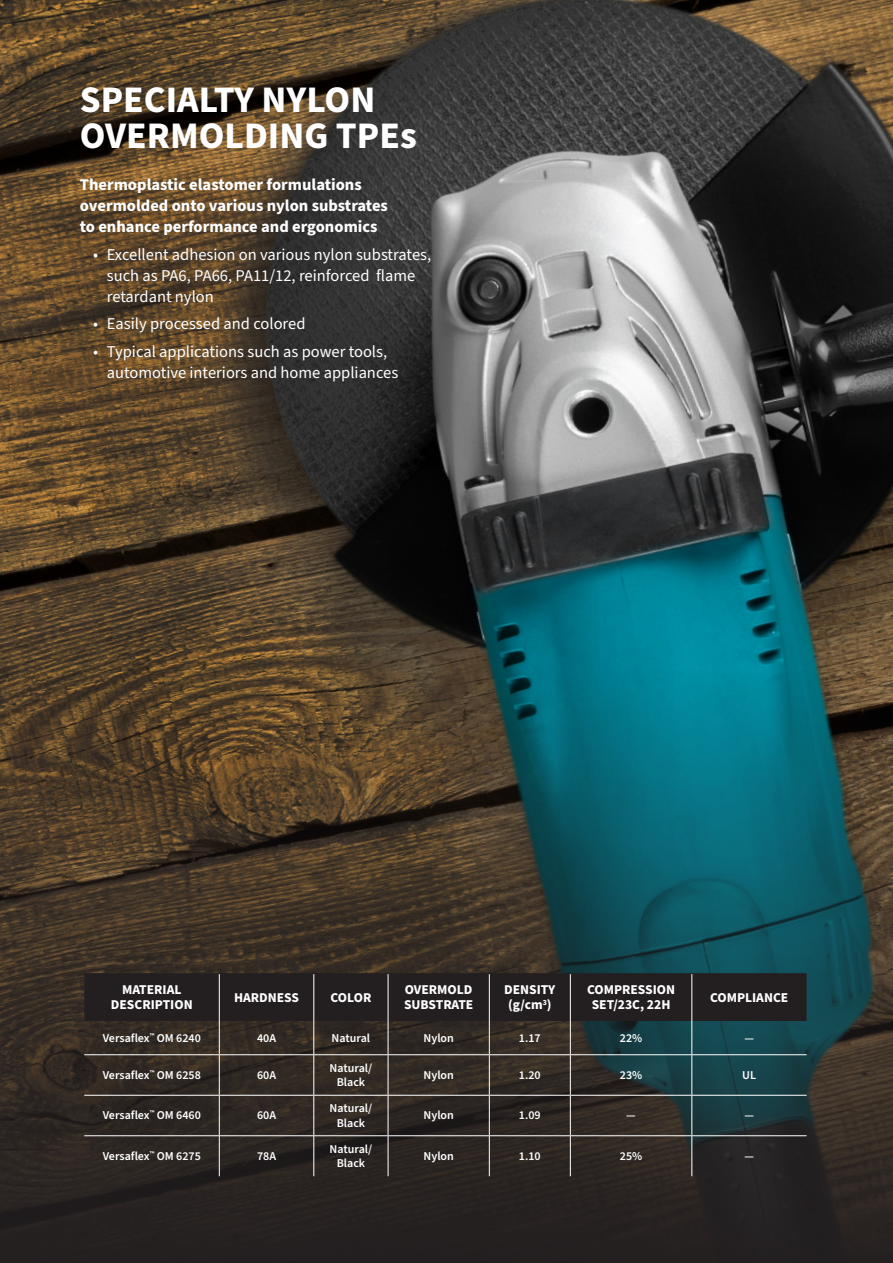
<style>
.page{position:relative;width:893px;height:1263px;background:#fff}
.page>*{position:absolute;margin:0;border:0;box-sizing:border-box;transform-origin:0 0}
.t1{font:700 37.5px/36px "Source Sans Pro";color:#fff}
.t2{font:16.5px/21px "Source Sans Pro";color:#fff}
.t3{font:700 16.5px/21px "Source Sans Pro";color:#fff}
.t4{font:700 13.5px/15px "Source Sans Pro";color:#fff}
.t5{font:600 12px/14.4px "Source Sans Pro";color:#fff;text-align:center}
</style>
<div class="page">
<img style="left:0;top:0;width:893px;height:671px">
<svg style="left:0;top:671px;width:893px;height:592px;background:#303b36"></svg>
<div style="left:84px;top:974px;width:723px;height:47px;background:#231f20"></div>
<hr style="left:84px;top:973px;width:135px;height:1px;background:#231f20">
<hr style="left:219px;top:973px;width:95px;height:1px;background:#231f20">
<hr style="left:314px;top:973px;width:74px;height:1px;background:#231f20">
<hr style="left:388px;top:973px;width:101px;height:1px;background:#231f20">
<hr style="left:489px;top:973px;width:81px;height:1px;background:#231f20">
<hr style="left:570px;top:973px;width:122px;height:1px;background:#231f20">
<hr style="left:692px;top:973px;width:115px;height:1px;background:#231f20">
<hr style="left:219px;top:974px;width:1px;height:47px;background:#fff">
<hr style="left:313px;top:974px;width:1px;height:47px;background:#fff">
<hr style="left:388px;top:974px;width:1px;height:47px;background:#fff">
<hr style="left:489px;top:974px;width:1px;height:47px;background:#fff">
<hr style="left:570px;top:974px;width:1px;height:47px;background:#fff">
<hr style="left:691px;top:974px;width:1px;height:47px;background:#fff">
<hr style="left:219px;top:1021px;width:1px;height:33px;background:#fff">
<hr style="left:313px;top:1021px;width:1px;height:33px;background:#fff">
<hr style="left:388px;top:1021px;width:1px;height:33px;background:#fff">
<hr style="left:489px;top:1021px;width:1px;height:33px;background:#fff">
<hr style="left:570px;top:1021px;width:1px;height:33px;background:#fff">
<hr style="left:691px;top:1021px;width:1px;height:33px;background:#fff">
<hr style="left:84px;top:1054px;width:135px;height:1px;background:#fff">
<hr style="left:219px;top:1054px;width:95px;height:1px;background:#fff">
<hr style="left:219px;top:1055px;width:1px;height:40px;background:#fff">
<hr style="left:314px;top:1054px;width:74px;height:1px;background:#fff">
<hr style="left:313px;top:1055px;width:1px;height:40px;background:#fff">
<hr style="left:388px;top:1054px;width:101px;height:1px;background:#fff">
<hr style="left:388px;top:1055px;width:1px;height:40px;background:#fff">
<hr style="left:489px;top:1054px;width:81px;height:1px;background:#fff">
<hr style="left:489px;top:1055px;width:1px;height:40px;background:#fff">
<hr style="left:570px;top:1054px;width:122px;height:1px;background:#fff">
<hr style="left:570px;top:1055px;width:1px;height:40px;background:#fff">
<hr style="left:692px;top:1054px;width:115px;height:1px;background:#fff">
<hr style="left:691px;top:1055px;width:1px;height:40px;background:#fff">
<hr style="left:84px;top:1095px;width:135px;height:1px;background:#fff">
<hr style="left:219px;top:1095px;width:95px;height:1px;background:#fff">
<hr style="left:219px;top:1095px;width:1px;height:40px;background:#fff">
<hr style="left:314px;top:1095px;width:74px;height:1px;background:#fff">
<hr style="left:313px;top:1095px;width:1px;height:40px;background:#fff">
<hr style="left:388px;top:1095px;width:101px;height:1px;background:#fff">
<hr style="left:388px;top:1095px;width:1px;height:40px;background:#fff">
<hr style="left:489px;top:1095px;width:81px;height:1px;background:#fff">
<hr style="left:489px;top:1095px;width:1px;height:40px;background:#fff">
<hr style="left:570px;top:1095px;width:122px;height:1px;background:#fff">
<hr style="left:570px;top:1095px;width:1px;height:40px;background:#fff">
<hr style="left:692px;top:1095px;width:115px;height:1px;background:#fff">
<hr style="left:691px;top:1095px;width:1px;height:40px;background:#fff">
<hr style="left:84px;top:1135px;width:135px;height:1px;background:#fff">
<hr style="left:219px;top:1135px;width:95px;height:1px;background:#fff">
<hr style="left:219px;top:1136px;width:1px;height:40px;background:#fff">
<hr style="left:314px;top:1135px;width:74px;height:1px;background:#fff">
<hr style="left:313px;top:1136px;width:1px;height:40px;background:#fff">
<hr style="left:388px;top:1135px;width:101px;height:1px;background:#fff">
<hr style="left:388px;top:1136px;width:1px;height:40px;background:#fff">
<hr style="left:489px;top:1135px;width:81px;height:1px;background:#fff">
<hr style="left:489px;top:1136px;width:1px;height:40px;background:#fff">
<hr style="left:570px;top:1135px;width:122px;height:1px;background:#fff">
<hr style="left:570px;top:1136px;width:1px;height:40px;background:#fff">
<hr style="left:692px;top:1135px;width:115px;height:1px;background:#fff">
<hr style="left:691px;top:1136px;width:1px;height:40px;background:#fff">
<p class="t1" style="left:80px;top:82px;width:338px">SPECIALTY NYLON<br>OVERMOLDING TPEs</p>
<p class="t3" style="left:80px;top:174px;width:310px">Thermoplastic elastomer formulations overmolded onto various nylon substrates to enhance performance and ergonomics</p>
<p class="t2" style="left:107px;top:244px;width:326px;text-indent:-14px">• Excellent adhesion on various nylon substrates, such as PA6, PA66, PA11/12, reinforced flame retardant nylon</p>
<p class="t2" style="left:93px;top:314px;width:214px">• Easily processed and colored</p>
<p class="t2" style="left:107px;top:342px;width:293px;text-indent:-14px">• Typical applications such as power tools, automotive interiors and home appliances</p>
<p class="t4" style="left:111px;top:983px;width:83px;text-align:center">MATERIAL<br>DESCRIPTION</p>
<p class="t4" style="left:234px;top:990px;width:67px">HARDNESS</p>
<p class="t4" style="left:331px;top:990px;width:42px">COLOR</p>
<p class="t4" style="left:404px;top:983px;width:71px">OVERMOLD<br>SUBSTRATE</p>
<p class="t4" style="left:504px;top:983px;width:53px">DENSITY (g/cm<sup>3</sup>)</p>
<p class="t4" style="left:587px;top:983px;width:90px">COMPRESSION</p>
<p class="t4" style="left:592px;top:998px;width:80px">SET/23C, 22H</p>
<p class="t4" style="left:710px;top:990px;width:80px">COMPLIANCE</p>
<p class="t5" style="left:103px;top:1031px;width:100px">Versaflex<sup>™</sup> OM 6240</p>
<p class="t5" style="left:257px;top:1031px;width:21px">40A</p>
<p class="t5" style="left:332px;top:1031px;width:40px">Natural</p>
<p class="t5" style="left:423px;top:1031px;width:32px">Nylon</p>
<p class="t5" style="left:519px;top:1031px;width:23px">1.17</p>
<p class="t5" style="left:620px;top:1031px;width:24px">22%</p>
<p class="t5" style="left:744px;top:1031px;width:11px">—</p>
<p class="t5" style="left:103px;top:1068px;width:100px">Versaflex<sup>™</sup> OM 6258</p>
<p class="t5" style="left:257px;top:1068px;width:21px">60A</p>
<p class="t5" style="left:330px;top:1061px;width:44px">Natural/<br>Black</p>
<p class="t5" style="left:423px;top:1068px;width:32px">Nylon</p>
<p class="t5" style="left:519px;top:1068px;width:23px">1.20</p>
<p class="t5" style="left:620px;top:1068px;width:24px">23%</p>
<p class="t5" style="left:742px;top:1068px;width:15px">UL</p>
<p class="t5" style="left:103px;top:1108px;width:100px">Versaflex<sup>™</sup> OM 6460</p>
<p class="t5" style="left:257px;top:1108px;width:21px">60A</p>
<p class="t5" style="left:330px;top:1101px;width:44px">Natural/<br>Black</p>
<p class="t5" style="left:423px;top:1108px;width:32px">Nylon</p>
<p class="t5" style="left:519px;top:1108px;width:23px">1.09</p>
<p class="t5" style="left:626px;top:1108px;width:11px">—</p>
<p class="t5" style="left:744px;top:1108px;width:11px">—</p>
<p class="t5" style="left:103px;top:1149px;width:100px">Versaflex<sup>™</sup> OM 6275</p>
<p class="t5" style="left:257px;top:1149px;width:21px">78A</p>
<p class="t5" style="left:330px;top:1142px;width:44px">Natural/<br>Black</p>
<p class="t5" style="left:423px;top:1149px;width:32px">Nylon</p>
<p class="t5" style="left:519px;top:1149px;width:23px">1.10</p>
<p class="t5" style="left:620px;top:1149px;width:24px">25%</p>
<p class="t5" style="left:744px;top:1149px;width:11px">—</p>
</div>
